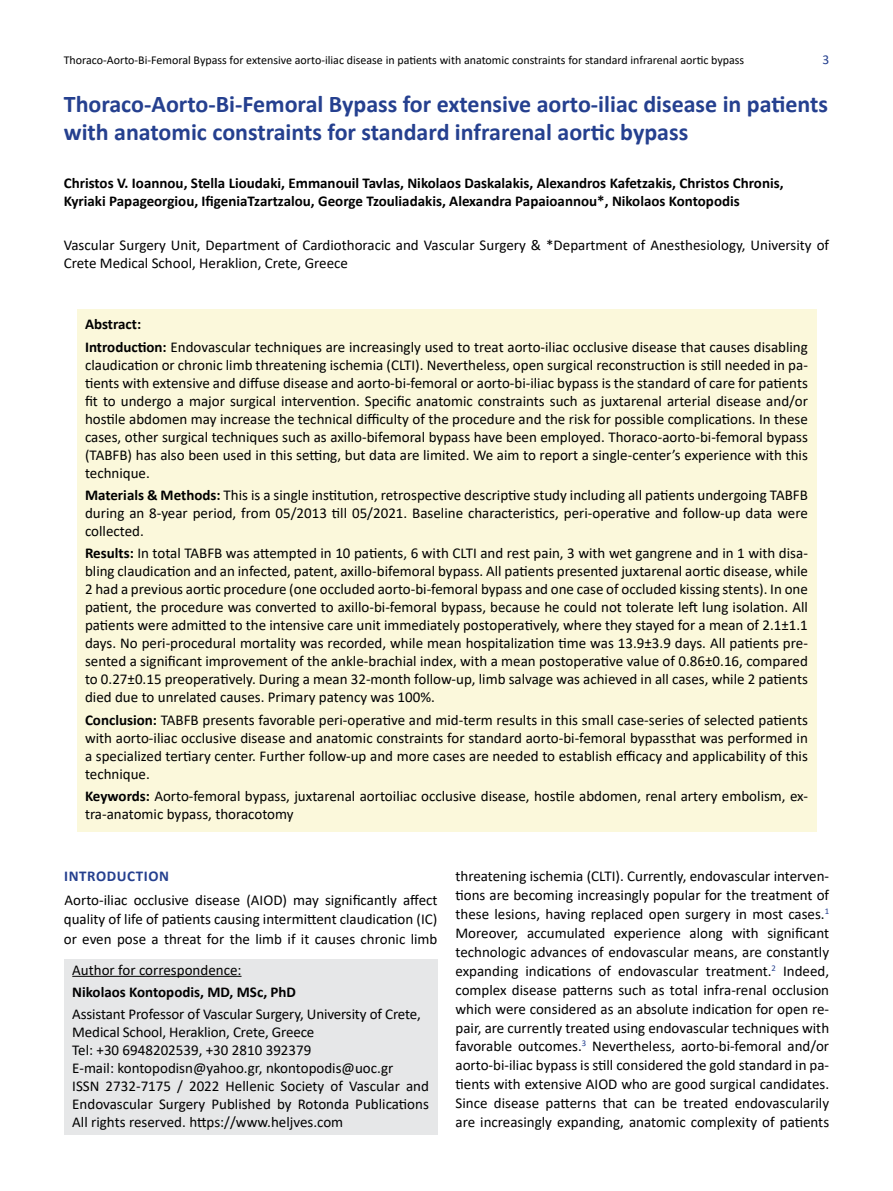
<style>
.page{position:relative;width:893px;height:1191px;background:#fff}
.page>*{position:absolute;margin:0;border:0;box-sizing:border-box;transform-origin:0 0}
.t1{font:700 24px/28.8px "Calibri";color:#25408f}
.t2{font:15px/18px "Calibri";color:#000;text-align:justify}
.t3{font:700 15px/18px "Calibri";color:#000}
.t4{font:700 15px "Calibri";letter-spacing:.04em;color:#25408f}
.t5{font:13.5px "Calibri";color:#25408f}
.t6{font:12px "Calibri";color:#000}
.s1{font-weight:700}
</style>
<div class="page">
<div style="left:64px;top:959px;width:373px;height:23px;background:#e6e7e8"></div>
<hr style="left:72px;top:975px;width:170px;height:1px;background:#000">
<div style="left:64px;top:981px;width:373px;height:24px;background:#e6e7e8"></div>
<div style="left:64px;top:1003px;width:373px;height:42px;background:#e6e7e8"></div>
<div style="left:64px;top:1039px;width:373px;height:24px;background:#e6e7e8"></div>
<div style="left:64px;top:1057px;width:373px;height:24px;background:#e6e7e8"></div>
<div style="left:64px;top:1075px;width:373px;height:60px;background:#e6e7e8"></div>
<div style="left:77px;top:310px;width:739px;height:32px;background:#fbf8db"></div>
<div style="left:77px;top:332px;width:739px;height:158px;background:#fbf8db"></div>
<div style="left:77px;top:480px;width:739px;height:68px;background:#fbf8db"></div>
<div style="left:77px;top:538px;width:739px;height:176px;background:#fbf8db"></div>
<div style="left:77px;top:705px;width:739px;height:86px;background:#fbf8db"></div>
<div style="left:77px;top:781px;width:739px;height:50px;background:#fbf8db"></div>
<p class="t6" style="left:64px;top:51px;width:682px">Thoraco-Aorto-Bi-Femoral Bypass for extensive aorto-iliac disease in patients with anatomic constraints for standard infrarenal aortic bypass</p>
<p class="t5" style="left:822px;top:50px;width:8px">3</p>
<h1 class="t1" style="left:64px;top:89px;width:766px">Thoraco-Aorto-Bi-Femoral Bypass for extensive aorto-iliac disease in patients with anatomic constraints for standard infrarenal aortic bypass</h1>
<p class="t3" style="left:64px;top:174px;width:721px">Christos V. Ioannou, Stella Lioudaki, Emmanouil Tavlas, Nikolaos Daskalakis, Alexandros Kafetzakis, Christos Chronis,<br>Kyriaki Papageorgiou, IfigeniaTzartzalou, George Tzouliadakis, Alexandra Papaioannou*, Nikolaos Kontopodis</p>
<p class="t2" style="left:64px;top:236px;width:767px">Vascular Surgery Unit, Department of Cardiothoracic and Vascular Surgery &amp; *Department of Anesthesiology, University of<br>Crete Medical School, Heraklion, Crete, Greece</p>
<p class="t2" style="left:85px;top:313px;width:724px;line-height:22.2px"><span class="s1">Abstract:<br>Introduction:</span> Endovascular techniques are increasingly used to treat aorto-iliac occlusive disease that causes disabling</p>
<p class="t2" style="left:85px;top:355px;width:724px">claudication or chronic limb threatening ischemia (CLTI). Nevertheless, open surgical reconstruction is still needed in pa&shy;tients with extensive and diffuse disease and aorto-bi-femoral or aorto-bi-iliac bypass is the standard of care for patients fit to undergo a major surgical intervention. Specific anatomic constraints such as juxtarenal arterial disease and/or hostile abdomen may increase the technical difficulty of the procedure and the risk for possible complications. In these cases, other surgical techniques such as axillo-bifemoral bypass have been employed. Thoraco-aorto-bi-femoral bypass (TABFB) has also been used in this setting, but data are limited. We aim to report a single-center’s experience with this technique.</p>
<p class="t2" style="left:85px;top:485px;width:724px"><span class="s1">Materials &amp; Methods:</span> This is a single institution, retrospective descriptive study including all patients undergoing TABFB during an 8-year period, from 05/2013 till 05/2021. Baseline characteristics, peri-operative and follow-up data were collected.</p>
<p class="t2" style="left:85px;top:544px;width:724px"><span class="s1">Results:</span> In total TABFB was attempted in 10 patients, 6 with CLTI and rest pain, 3 with wet gangrene and in 1 with disa&shy;bling claudication and an infected, patent, axillo-bifemoral bypass. All patients presented juxtarenal aortic disease, while 2 had a previous aortic procedure (one occluded aorto-bi-femoral bypass and one case of occluded kissing stents). In one patient, the procedure was converted to axillo-bi-femoral bypass, because he could not tolerate left lung isolation. All patients were admitted to the intensive care unit immediately postoperatively, where they stayed for a mean of 2.1±1.1 days. No peri-procedural mortality was recorded, while mean hospitalization time was 13.9±3.9 days. All patients pre&shy;sented a significant improvement of the ankle-brachial index, with a mean postoperative value of 0.86±0.16, compared to 0.27±0.15 preoperatively. During a mean 32-month follow-up, limb salvage was achieved in all cases, while 2 patients died due to unrelated causes. Primary patency was 100%.</p>
<p class="t2" style="left:85px;top:710px;width:724px"><span class="s1">Conclusion:</span> TABFB presents favorable peri-operative and mid-term results in this small case-series of selected patients with aorto-iliac occlusive disease and anatomic constraints for standard aorto-bi-femoral bypassthat was performed in a specialized tertiary center. Further follow-up and more cases are needed to establish efficacy and applicability of this technique.</p>
<p class="t2" style="left:85px;top:786px;width:724px"><span class="s1">Keywords:</span> Aorto-femoral bypass, juxtarenal aortoiliac occlusive disease, hostile abdomen, renal artery embolism, ex&shy;tra-anatomic bypass, thoracotomy</p>
<p class="t4" style="left:64px;top:865px;width:106px">INTRODUCTION</p>
<p class="t2" style="left:64px;top:889px;width:375px;line-height:19.5px">Aorto-iliac occlusive disease (AIOD) may significantly affect quality of life of patients causing intermittent claudication (IC) or even pose a threat for the limb if it causes chronic limb</p>
<p class="t2" style="left:72px;top:960px;width:171px">Author for correspondence:</p>
<p class="t3" style="left:72px;top:982px;width:225px">Nikolaos Kontopodis, MD, MSc, PhD</p>
<p class="t2" style="left:72px;top:1004px;width:358px;text-align:left">Assistant Professor of Vascular Surgery, University of Crete, Medical School, Heraklion, Crete, Greece<br>Tel: +30 6948202539, +30 2810 392379<br>E-mail: kontopodisn@yahoo.gr, nkontopodis@uoc.gr<br>ISSN 2732-7175 / 2022 Hellenic Society of Vascular and Endovascular Surgery Published by Rotonda Publications All rights reserved. https://www.heljves.com</p>
<p class="t2" style="left:455px;top:866px;width:375px;line-height:18.9px">threatening ischemia (CLTI). Currently, endovascular interven&shy;tions are becoming increasingly popular for the treatment of these lesions, having replaced open surgery in most cases.<sup>1<br></sup>Moreover, accumulated experience along with significant technologic advances of endovascular means, are constantly expanding indications of endovascular treatment.<sup>2</sup> Indeed, complex disease patterns such as total infra-renal occlusion which were considered as an absolute indication for open re&shy;pair, are currently treated using endovascular techniques with favorable outcomes.<sup>3</sup> Nevertheless, aorto-bi-femoral and/or aorto-bi-iliac bypass is still considered the gold standard in pa&shy;tients with extensive AIOD who are good surgical candidates.<br>Since disease patterns that can be treated endovascularily are increasingly expanding, anatomic complexity of patients</p>
</div>
